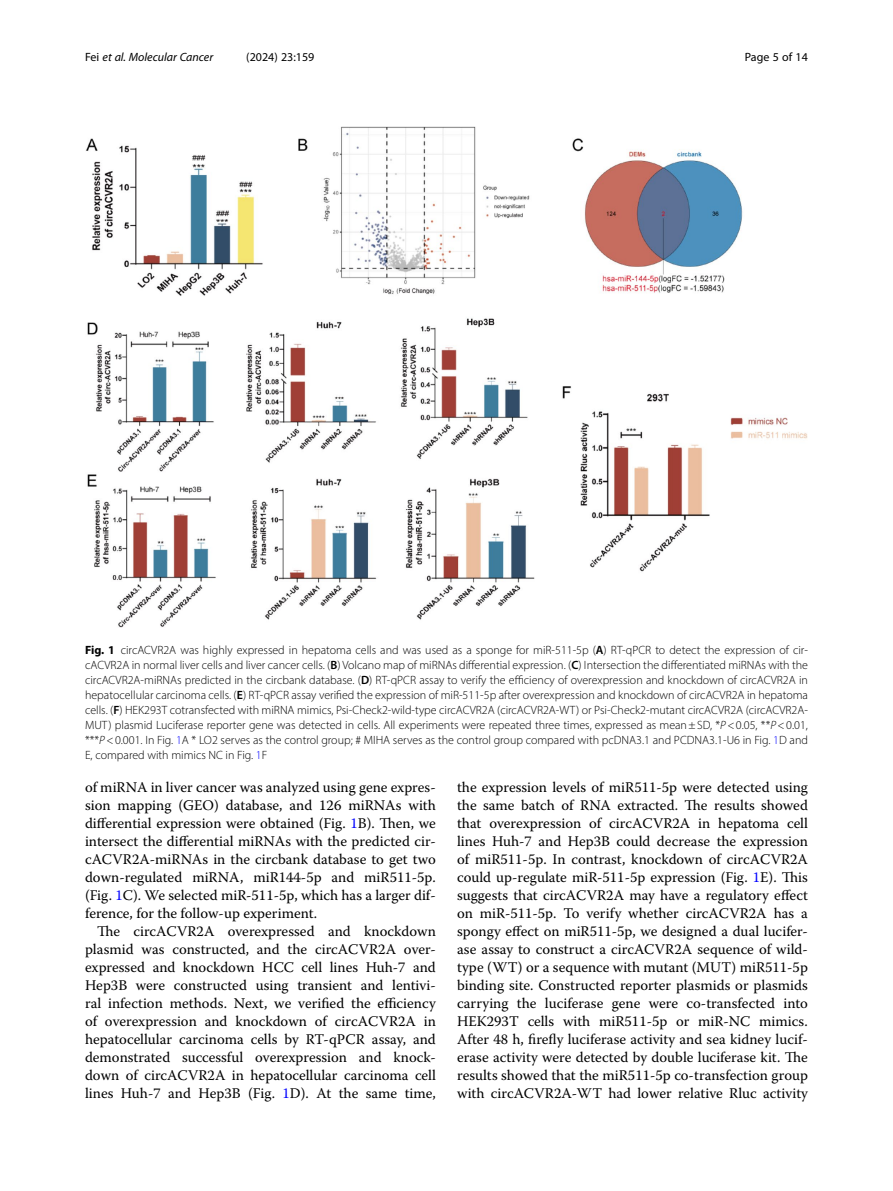
<style>
.page{position:relative;width:893px;height:1191px;background:#fff}
.page>*{position:absolute;margin:0;border:0;box-sizing:border-box;transform-origin:0 0}
.Body_Text_Indent{font:14.7px/18px "Warnock Pro";color:#000;text-align:justify}
.Body_Text{font:14.7px/18px "Warnock Pro";color:#000;text-align:justify}
.Figure_Caption{font:300 12px/15px "Myriad Pro";color:#000;text-align:justify}
.t1{font:italic 12px "Myriad Pro";color:#000}
.t2{font:12px "Myriad Pro";color:#000}
.s1{font-style:normal}
.s2{font-weight:700}
.s3{font-weight:600}
.s4{font-style:italic}
.s5{color:#00f}
</style>
<div class="page">
<img style="left:86px;top:126px;width:722px;height:501px">
<p class="t1" style="left:85px;top:50px;width:130px"><span class="s1">Fei</span> et al. Molecular Cancer</p>
<p class="t2" style="left:246px;top:50px;width:70px">(2024) 23:159</p>
<p class="t2" style="left:745px;top:50px;width:65px">Page 5 of 14</p>
<p class="Figure_Caption" style="left:85px;top:643px;width:724px"><span class="s2">Fig. 1</span> circACVR2A was highly expressed in hepatoma cells and was used as a sponge for miR-511-5p (<span class="s3">A</span>) RT-qPCR to detect the expression of cir&shy;cACVR2A in normal liver cells and liver cancer cells. (<span class="s3">B</span>) Volcano map of miRNAs differential expression. (<span class="s3">C</span>) Intersection the differentiated miRNAs with the circACVR2A-miRNAs predicted in the circbank database. (<span class="s3">D</span>) RT-qPCR assay to verify the efficiency of overexpression and knockdown of circACVR2A in hepatocellular carcinoma cells. (<span class="s3">E</span>) RT-qPCR assay verified the expression of miR-511-5p after overexpression and knockdown of circACVR2A in hepatoma cells. (<span class="s3">F</span>) HEK293T cotransfected with miRNA mimics, Psi-Check2-wild-type circACVR2A (circACVR2A-WT) or Psi-Check2-mutant circACVR2A (circACVR2A-MUT) plasmid Luciferase reporter gene was detected in cells. All experiments were repeated three times, expressed as mean±SD, *<span class="s4">P</span>&lt;0.05, **<span class="s4">P</span>&lt;0.01, ***<span class="s4">P</span>&lt;0.001. In Fig. <span class="s5">1</span>A * LO2 serves as the control group; # MIHA serves as the control group compared with pcDNA3.1 and PCDNA3.1-U6 in Fig. <span class="s5">1</span>D and E, compared with mimics NC in Fig. <span class="s5">1</span>F</p>
<p class="Body_Text" style="left:85px;top:778px;width:352px">of miRNA in liver cancer was analyzed using gene expres&shy;sion mapping (GEO) database, and 126 miRNAs with differential expression were obtained (Fig. <span class="s5">1</span>B). Then, we intersect the differential miRNAs with the predicted cir&shy;cACVR2A-miRNAs in the circbank database to get two down-regulated miRNA, miR144-5p and miR511-5p. (Fig. <span class="s5">1</span>C). We selected miR-511-5p, which has a larger dif&shy;ference, for the follow-up experiment.</p>
<p class="Body_Text_Indent" style="left:85px;top:922px;width:352px;text-indent:12px">The circACVR2A overexpressed and knockdown plasmid was constructed, and the circACVR2A over&shy;expressed and knockdown HCC cell lines Huh-7 and Hep3B were constructed using transient and lentivi&shy;ral infection methods. Next, we verified the efficiency of overexpression and knockdown of circACVR2A in hepatocellular carcinoma cells by RT-qPCR assay, and demonstrated successful overexpression and knock&shy;down of circACVR2A in hepatocellular carcinoma cell lines Huh-7 and Hep3B (Fig. <span class="s5">1</span>D). At the same time,</p>
<p class="Body_Text_Indent" style="left:457px;top:778px;width:352px">the expression levels of miR511-5p were detected using the same batch of RNA extracted. The results showed that overexpression of circACVR2A in hepatoma cell lines Huh-7 and Hep3B could decrease the expression of miR511-5p. In contrast, knockdown of circACVR2A could up-regulate miR-511-5p expression (Fig. <span class="s5">1</span>E). This suggests that circACVR2A may have a regulatory effect on miR-511-5p. To verify whether circACVR2A has a spongy effect on miR511-5p, we designed a dual lucifer&shy;ase assay to construct a circACVR2A sequence of wild&shy;type (WT) or a sequence with mutant (MUT) miR511-5p binding site. Constructed reporter plasmids or plasmids carrying the luciferase gene were co-transfected into HEK293T cells with miR511-5p or miR-NC mimics.<br>After 48 h, firefly luciferase activity and sea kidney lucif&shy;erase activity were detected by double luciferase kit. The results showed that the miR511-5p co-transfection group with circACVR2A-WT had lower relative Rluc activity</p>
</div>
